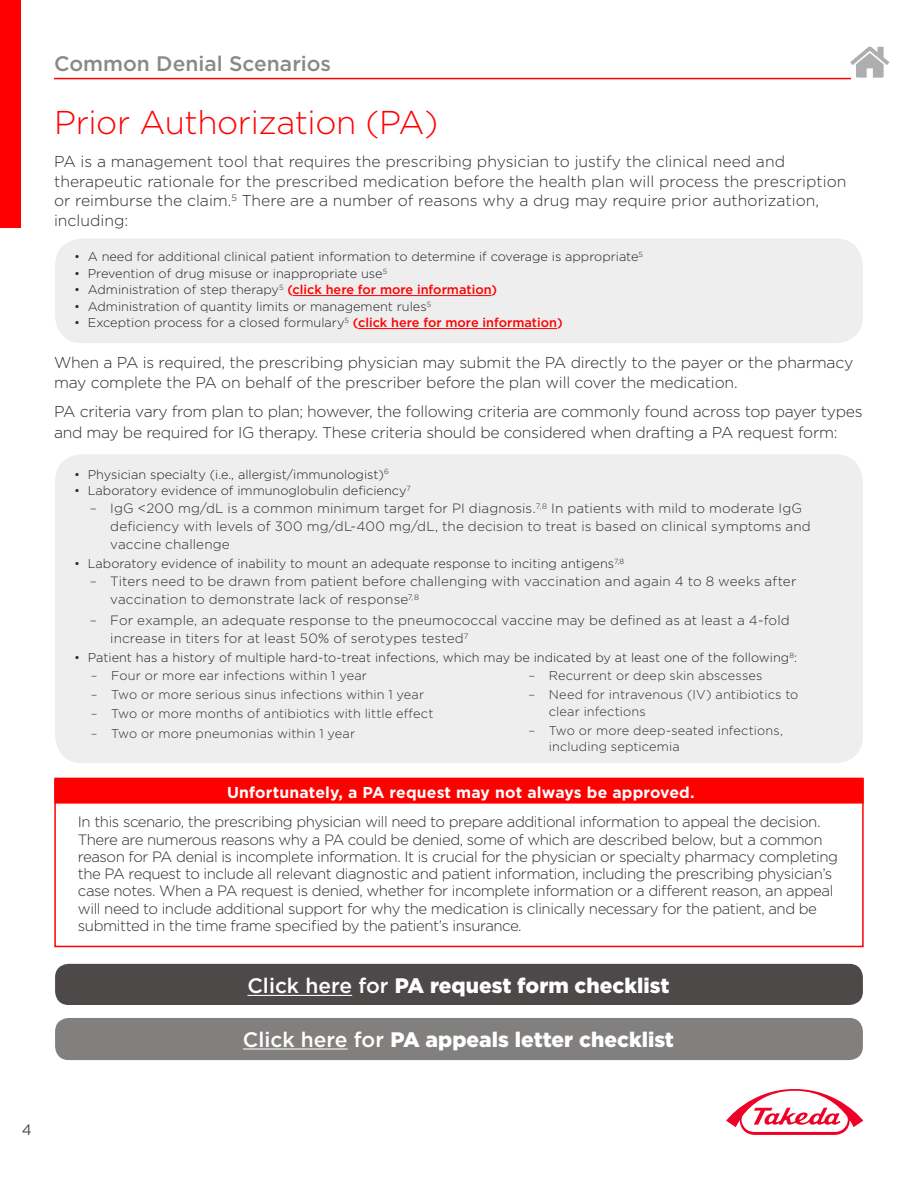
<style>
.page{position:relative;width:918px;height:1188px;background:#fff}
.page>*{position:absolute;margin:0;border:0;box-sizing:border-box;transform-origin:0 0}
._1a__Header{font:300 33px "Gotham";letter-spacing:-.01em;color:#f00}
.Buttons{font:900 21px "Gotham";color:#fff}
.t1{font:500 21px "Gotham";color:#898989}
.Body_Copy{font:300 15.75px/19.5px "Gotham";letter-spacing:-.015em;color:#2f2b2c}
.Blue_text_callout_p4{font:700 15.75px "Gotham";letter-spacing:.01em;color:#fff}
.Blue_text_callout_p4-2{font:300 15px/17.2px "Gotham";letter-spacing:-.03em;color:#2f2b2c}
.t2{font:15px "Gotham";color:#4c4948}
.t3{font:300 13.5px/18px "Gotham";letter-spacing:.01em;color:#2f2b2c}
.t4{font:300 12.75px "Gotham";color:#231f20}
.t5{font:300 12.75px/16.5px "Gotham";letter-spacing:.01em;color:#2f2b2c}
.t6{font:500 12.75px "Gotham";color:#f00}
.s1{color:#2f2b2c}
.s2{font-weight:300;color:#2f2b2c}
.s3{font-weight:300;color:#231f20}
.s4{font-weight:500;color:#f00}
.s5{color:#4c4948}
.s6{font-weight:500}
</style>
<div class="page">
<div style="left:0;top:0;width:21px;height:228px;background:#f00"></div>
<hr style="left:54px;top:78px;width:797px;height:1px;background:#f00">
<svg style="left:850px;top:47px;width:39px;height:31px"></svg>
<svg style="left:726px;top:1089px;width:137px;height:46px"></svg>
<div style="left:55px;top:454px;width:808px;height:309px;background:#eee;border-radius:27px"></div>
<div style="left:55px;top:238px;width:808px;height:105px;background:#eee;border-radius:27px"></div>
<hr style="left:293px;top:295px;width:199px;height:1px;background:#f00">
<hr style="left:358px;top:328px;width:199px;height:1px;background:#f00">
<div style="left:54px;top:778px;width:810px;height:169px;border:2px solid #f00"></div>
<div style="left:54px;top:778px;width:810px;height:26px;background:#f00;border:2px solid #f00"></div>
<div style="left:55px;top:964px;width:808px;height:41px;background:#4c4948;border-radius:14px"></div>
<hr style="left:247px;top:995px;width:105px;height:1px;background:#fff">
<div style="left:55px;top:1018px;width:808px;height:42px;background:#82807f;border-radius:14px"></div>
<hr style="left:243px;top:1048px;width:105px;height:2px;background:#fff">
<h2 class="t1" style="left:54px;top:50px;width:278px">Common Denial Scenarios</h2>
<p class="_1a__Header" style="left:54px;top:102px;width:386px">Prior Authorization (PA)</p>
<p class="Body_Copy" style="left:54px;top:152px;width:794px">PA is a management tool that requires the prescribing physician to justify the clinical need and therapeutic rationale for the prescribed medication before the health plan will process the prescription or reimburse the claim.<sup>5</sup> There are a number of reasons why a drug may require prior authorization, including:</p>
<p class="t4" style="left:74px;top:249px;width:570px"><span class="s1">•</span> A need for additional clinical patient information to determine if coverage is appropriate<sup>5</sup></p>
<p class="t4" style="left:74px;top:265px;width:314px"><span class="s1">•</span> Prevention of drug misuse or inappropriate use<sup>5</sup></p>
<p class="t6" style="left:74px;top:281px;width:424px"><span class="s2">•</span> <span class="s3">Administration of step therapy</span><sup>5</sup> (click here for more information)</p>
<p class="t4" style="left:74px;top:298px;width:358px"><span class="s1">•</span> Administration of quantity limits or management rules<sup>5</sup></p>
<p class="t4" style="left:74px;top:315px;width:490px"><span class="s1">•</span> Exception process for a closed formulary<sup>5</sup> <span class="s4">(click here for more information)</span></p>
<p class="Body_Copy" style="left:54px;top:352px;width:801px;line-height:20.2px">When a PA is required, the prescribing physician may submit the PA directly to the payer or the pharmacy may complete the PA on behalf of the prescriber before the plan will cover the medication.</p>
<p class="Body_Copy" style="left:54px;top:401px;width:810px;line-height:20.2px">PA criteria vary from plan to plan; however, the following criteria are commonly found across top payer types and may be required for IG therapy. These criteria should be considered when drafting a PA request form:</p>
<p class="t4" style="left:74px;top:466px;width:316px"><span class="s1">•</span> Physician specialty (i.e., allergist/immunologist)<sup>6</sup></p>
<p class="t4" style="left:74px;top:483px;width:338px"><span class="s1">•</span> Laboratory evidence of immunoglobulin deficiency<sup>7</sup></p>
<p class="t3" style="left:110px;top:499px;width:702px;text-indent:-20px"><span class="s5">–</span> IgG &lt;200 mg/dL is a common minimum target for PI diagnosis.<sup>7,8</sup> In patients with mild to moderate IgG deficiency with levels of 300 mg/dL-400 mg/dL, the decision to treat is based on clinical symptoms and vaccine challenge</p>
<p class="t4" style="left:74px;top:556px;width:551px"><span class="s1">•</span> Laboratory evidence of inability to mount an adequate response to inciting antigens<sup>7,8</sup></p>
<p class="t3" style="left:110px;top:572px;width:688px;text-indent:-20px"><span class="s5">–</span> Titers need to be drawn from patient before challenging with vaccination and again 4 to 8 weeks after vaccination to demonstrate lack of response<sup>7,8</sup></p>
<p class="t3" style="left:110px;top:611px;width:681px;text-indent:-20px"><span class="s5">–</span> For example, an adequate response to the pneumococcal vaccine may be defined as at least a 4-fold increase in titers for at least 50% of serotypes tested<sup>7</sup></p>
<p class="t4" style="left:74px;top:650px;width:724px"><span class="s1">•</span> Patient has a history of multiple hard-to-treat infections, which may be indicated by at least one of the following<sup>8</sup>:</p>
<p class="t5" style="left:91px;top:667px;width:278px"><span class="s5">–</span> Four or more ear infections within 1 year</p>
<p class="t5" style="left:91px;top:686px;width:335px"><span class="s5">–</span> Two or more serious sinus infections within 1 year</p>
<p class="t5" style="left:91px;top:705px;width:344px"><span class="s5">–</span> Two or more months of antibiotics with little effect</p>
<p class="t5" style="left:91px;top:724px;width:266px"><span class="s5">–</span> Two or more pneumonias within 1 year</p>
<p class="t5" style="left:529px;top:667px;width:235px"><span class="s5">–</span> Recurrent or deep skin abscesses</p>
<p class="t5" style="left:549px;top:686px;width:251px;text-indent:-20px"><span class="s5">–</span> Need for intravenous (IV) antibiotics to clear infections</p>
<p class="t5" style="left:549px;top:722px;width:236px;text-indent:-20px"><span class="s5">–</span> Two or more deep-seated infections, including septicemia</p>
<p class="Blue_text_callout_p4" style="left:227px;top:782px;width:469px">Unfortunately, a PA request may not always be approved.</p>
<p class="Blue_text_callout_p4-2" style="left:78px;top:813px;width:762px">In this scenario, the prescribing physician will need to prepare additional information to appeal the decision.<br>There are numerous reasons why a PA could be denied, some of which are described below, but a common reason for PA denial is incomplete information. It is crucial for the physician or specialty pharmacy completing the PA request to include all relevant diagnostic and patient information, including the prescribing physician’s case notes. When a PA request is denied, whether for incomplete information or a different reason, an appeal will need to include additional support for why the medication is clinically necessary for the patient, and be submitted in the time frame specified by the patient’s insurance.</p>
<p class="Buttons" style="left:247px;top:971px;width:423px"><span class="s6">Click here for</span> PA request form checklist</p>
<p class="Buttons" style="left:243px;top:1025px;width:433px"><span class="s6">Click here for</span> PA appeals letter checklist</p>
<p class="t2" style="left:22px;top:1120px;width:12px">4</p>
</div>
